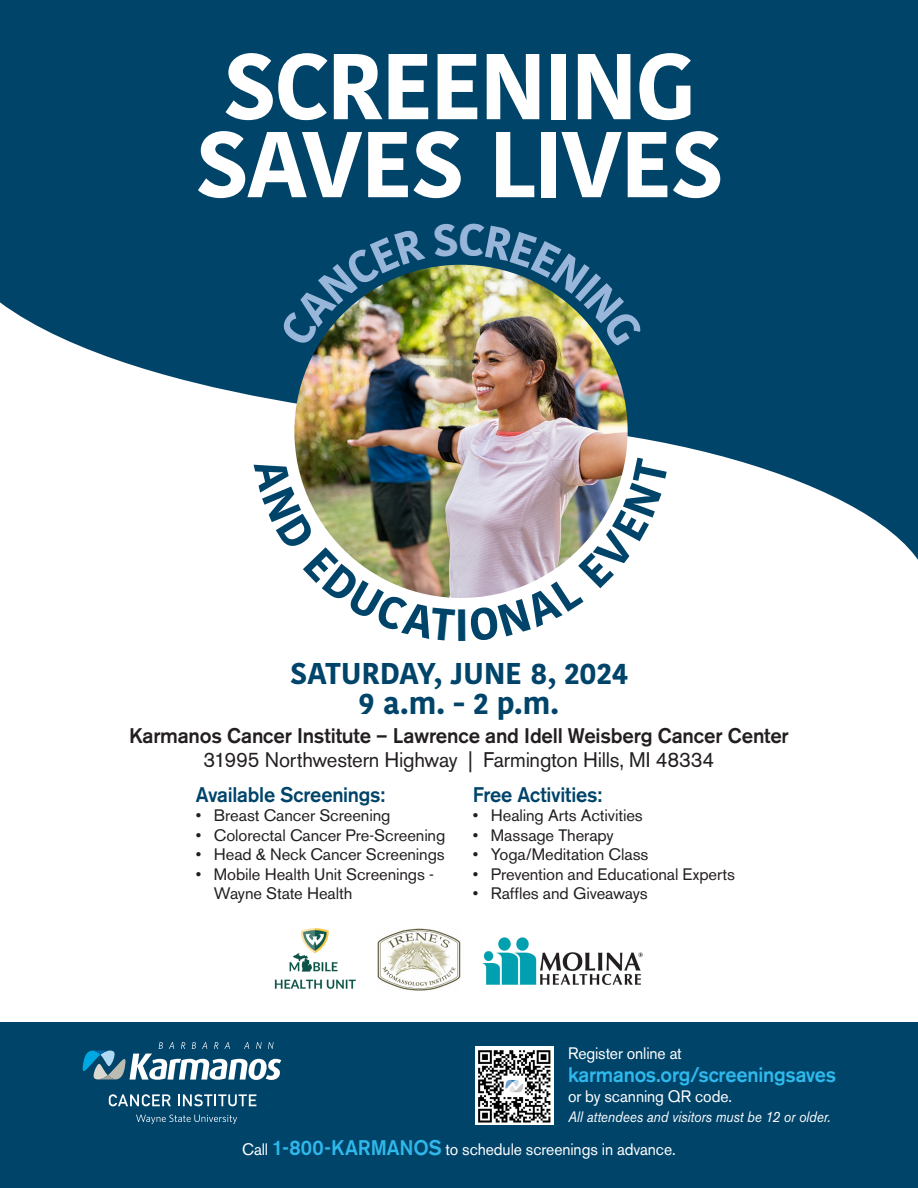
<style>
.page{position:relative;width:918px;height:1188px;background:#fff}
.page>*{position:absolute;margin:0;border:0;box-sizing:border-box;transform-origin:0 0}
.t1{font:700 93px "Kohinoor Devanagari";letter-spacing:-.03em;color:#fff}
.KCI_HEADLINE{font:700 45px "Kohinoor Devanagari";color:#00446a}
.KCI_SUBHEAD{font:700 30px "Kohinoor Devanagari";letter-spacing:-.01em;color:#00446a}
.BODY_TEXT{font:500 21px "Akzidenz Grotesk BE";letter-spacing:-.01em;color:#231f20}
.BODY_TEXT-2{font:21px "Akzidenz Grotesk BE";letter-spacing:-.01em;color:#231f20}
.SUBHEAD__07_23{font:500 21px "Akzidenz Grotesk BE";letter-spacing:-.01em;color:#00446a;scale:.95 1}
.BODY_TEXT-3{font:500 21px "Akzidenz Grotesk BE";letter-spacing:-.01em;color:#2fb8eb;scale:.95 1}
.BULLETS__07_23{font:16.5px/19.5px "Akzidenz Grotesk BE";letter-spacing:-.005em;color:#231f20}
.BODY_TEXT-4{font:16.5px "Akzidenz Grotesk BE";letter-spacing:-.005em;color:#fff;scale:.95 1}
.BODY_TEXT-5{font:italic 15px "Akzidenz Grotesk BE";letter-spacing:-.005em;color:#fff;scale:.9 1}
.s1{font-weight:500;font-size:21px;color:#2fb8eb}
</style>
<div class="page">
<svg style="left:0;top:0;width:918px;height:560px;fill:#00446a"></svg>
<img style="left:294px;top:265px;width:334px;height:333px;border-radius:167px">
<div style="left:0;top:1023px;width:918px;height:165px;background:#00446a"></div>
<svg style="left:109px;top:1094px;width:62px;height:12px"></svg>
<svg style="left:178px;top:1094px;width:78px;height:12px"></svg>
<svg style="left:136px;top:1115px;width:101px;height:9px"></svg>
<svg style="left:83px;top:1042px;width:198px;height:38px"></svg>
<img style="left:475px;top:1047px;width:78px;height:78px">
<img style="left:274px;top:928px;width:82px;height:61px">
<img style="left:377px;top:929px;width:84px;height:61px">
<img style="left:482px;top:937px;width:161px;height:48px">
<img style="left:279px;top:228px;width:147px;height:120px">
<img style="left:433px;top:223px;width:210px;height:124px">
<img style="left:254px;top:457px;width:201px;height:141px">
<svg style="left:469px;top:458px;width:199px;height:140px"></svg>
<p class="t1" style="left:223px;top:4px;width:475px">SCREENING</p>
<p class="t1" style="left:196px;top:82px;width:530px">SAVES LIVES</p>
<p class="KCI_HEADLINE" style="left:454px;top:585px;width:17px">I</p>
<p class="KCI_SUBHEAD" style="left:290px;top:647px;width:339px">SATURDAY, JUNE 8, 2024</p>
<p class="KCI_SUBHEAD" style="left:359px;top:677px;width:202px">9 a.m. - 2 p.m.</p>
<p class="BODY_TEXT" style="left:129px;top:723px;width:661px">Karmanos Cancer Institute – Lawrence and Idell Weisberg Cancer Center</p>
<p class="BODY_TEXT-2" style="left:204px;top:748px;width:512px">31995 Northwestern Highway | Farmington Hills, MI 48334</p>
<p class="SUBHEAD__07_23" style="left:196px;top:781px;width:201px">Available Screenings:</p>
<p class="BULLETS__07_23" style="left:196px;top:806px;width:196px">• Breast Cancer Screening</p>
<p class="BULLETS__07_23" style="left:196px;top:825px;width:251px">• Colorectal Cancer Pre-Screening</p>
<p class="BULLETS__07_23" style="left:196px;top:845px;width:251px">• Head &amp; Neck Cancer Screenings</p>
<p class="BULLETS__07_23" style="left:214px;top:864px;width:222px;text-indent:-18px">• Mobile Health Unit Screenings -<br>Wayne State Health</p>
<p class="SUBHEAD__07_23" style="left:473px;top:781px;width:138px">Free Activities:</p>
<p class="BULLETS__07_23" style="left:473px;top:806px;width:172px">• Healing Arts Activities</p>
<p class="BULLETS__07_23" style="left:473px;top:825px;width:143px">• Massage Therapy</p>
<p class="BULLETS__07_23" style="left:473px;top:845px;width:177px">• Yoga/Meditation Class</p>
<p class="BULLETS__07_23" style="left:473px;top:864px;width:264px">• Prevention and Educational Experts</p>
<p class="BULLETS__07_23" style="left:473px;top:884px;width:176px">• Raffles and Giveaways</p>
<p class="BODY_TEXT-4" style="left:568px;top:1044px;width:121px">Register online at</p>
<p class="BODY_TEXT-3" style="left:568px;top:1062px;width:284px">karmanos.org/screeningsaves</p>
<p class="BODY_TEXT-4" style="left:568px;top:1086px;width:174px">or by scanning QR code.</p>
<p class="BODY_TEXT-5" style="left:568px;top:1108px;width:293px">All attendees and visitors must be 12 or older.</p>
<p class="BODY_TEXT-4" style="left:242px;top:1140px;width:458px">Call <span class="s1">1-800-KARMANOS</span> to schedule screenings in advance.</p>
</div>
